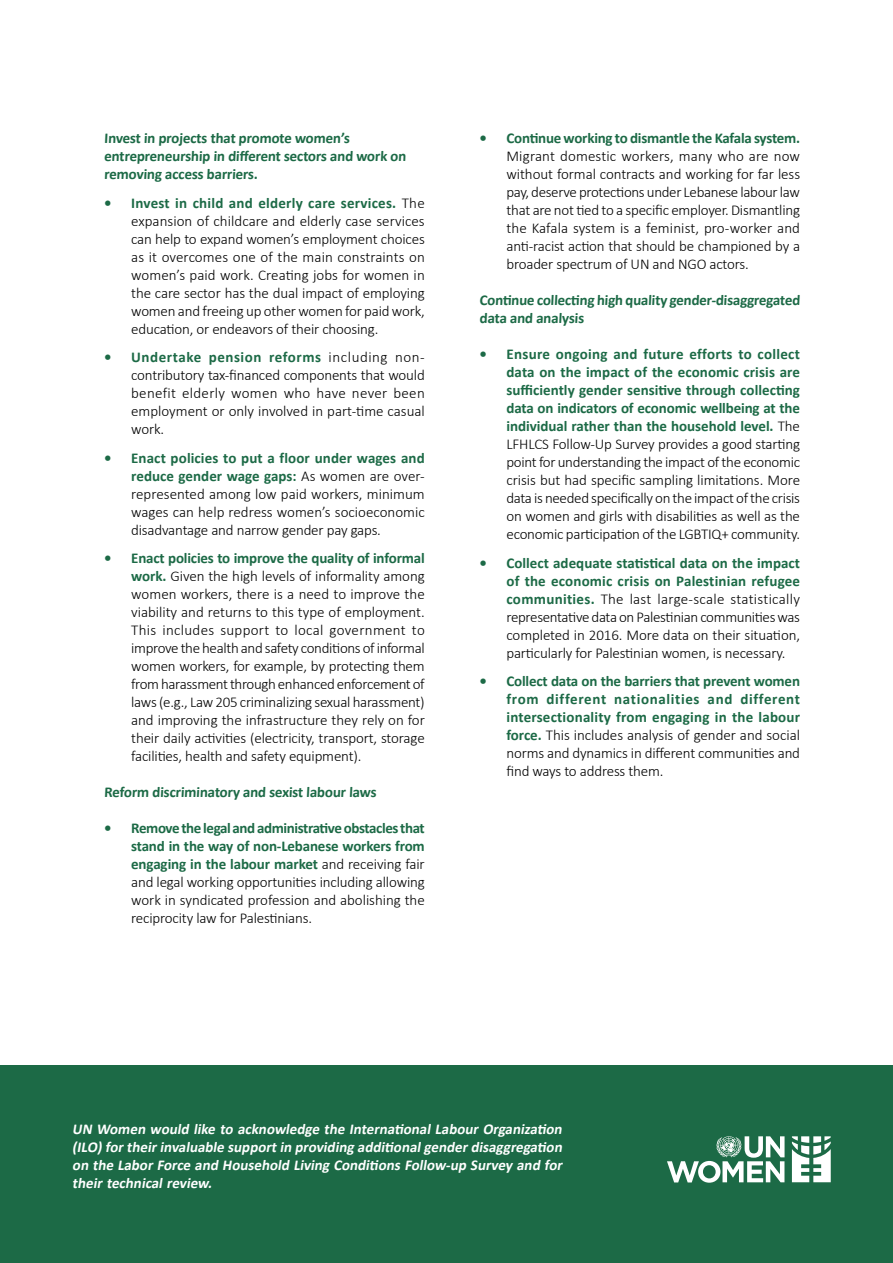
<style>
.page{position:relative;width:893px;height:1263px;background:#fff}
.page>*{position:absolute;margin:0;border:0;box-sizing:border-box;transform-origin:0 0}
.t1{font:300 15px/18px "Calibri";letter-spacing:-.01em;color:#000;text-align:justify}
.t2{font:700 15px/18px "Calibri";color:#1c6a46}
.t3{font:italic 700 15px/18px "Calibri";color:#fff;text-align:justify}
.s1{font-weight:700;color:#1c6a46}
.s2{font-weight:300;color:#000}
</style>
<div class="page">
<div style="left:0;top:1065px;width:893px;height:198px;background:#1c6a46"></div>
<svg style="left:667px;top:1136px;width:117px;height:47px"></svg>
<svg style="left:792px;top:1136px;width:39px;height:46px"></svg>
<p class="t2" style="left:104px;top:129px;width:305px">Invest in projects that promote women’s entrepreneurship in different sectors and work on removing access barriers.</p>
<p class="t1" style="left:131px;top:193px;width:295px;text-indent:-27px"><span class="s1">• Invest in child and elderly care services.</span> The expansion of childcare and elderly case services can help to expand women’s employment choices as it overcomes one of the main constraints on women’s paid work. Creating jobs for women in the care sector has the dual impact of employing women and freeing up other women for paid work, education, or endeavors of their choosing.</p>
<p class="t1" style="left:131px;top:348px;width:295px;text-indent:-27px"><span class="s1">• Undertake pension reforms</span> including non&shy;contributory tax-financed components that would benefit elderly women who have never been employment or only involved in part-time casual work.</p>
<p class="t1" style="left:131px;top:448px;width:295px;text-indent:-27px"><span class="s1">• Enact policies to put a floor under wages and reduce gender wage gaps:</span> As women are over&shy;represented among low paid workers, minimum wages can help redress women’s socioeconomic disadvantage and narrow gender pay gaps.</p>
<p class="t1" style="left:131px;top:549px;width:295px;text-indent:-27px"><span class="s1">• Enact policies to improve the quality of informal work.</span> Given the high levels of informality among women workers, there is a need to improve the viability and returns to this type of employment.<br>This includes support to local government to improve the health and safety conditions of informal women workers, for example, by protecting them from harassment through enhanced enforcement of laws (e.g., Law 205 criminalizing sexual harassment) and improving the infrastructure they rely on for their daily activities (electricity, transport, storage facilities, health and safety equipment).</p>
<p class="t2" style="left:104px;top:783px;width:275px">Reform discriminatory and sexist labour laws</p>
<p class="t1" style="left:131px;top:819px;width:295px;text-indent:-27px"><span class="s1">• Remove the legal and administrative obstacles that stand in the way of non-Lebanese workers from engaging in the labour market</span> and receiving fair and legal working opportunities including allowing work in syndicated profession and abolishing the reciprocity law for Palestinians.</p>
<p class="t2" style="left:479px;top:129px;width:322px">• Continue working to dismantle the Kafala system.</p>
<p class="t1" style="left:506px;top:147px;width:295px">Migrant domestic workers, many who are now without formal contracts and working for far less pay, deserve protections under Lebanese labour law that are not tied to a specific employer. Dismantling the Kafala system is a feminist, pro-worker and anti-racist action that should be championed by a broader spectrum of UN and NGO actors.</p>
<p class="t2" style="left:479px;top:291px;width:323px">Continue collecting high quality gender-disaggregated data and analysis</p>
<p class="t1" style="left:506px;top:345px;width:295px;text-indent:-27px"><span class="s1">• Ensure ongoing and future efforts to collect data on the impact of the economic crisis are sufficiently gender sensitive through collecting data on indicators of economic wellbeing at the individual rather than the household level.</span> The LFHLCS Follow-Up Survey provides a good starting point for understanding the impact of the economic crisis but had specific sampling limitations. More data is needed specifically on the impact of the crisis on women and girls with disabilities as well as the economic participation of the LGBTIQ+ community.</p>
<p class="t1" style="left:506px;top:553px;width:295px;text-indent:-27px"><span class="s1">• Collect adequate statistical data on the impact of the economic crisis on Palestinian refugee communities.</span> The last large-scale statistically representative data on Palestinian communities was completed in 2016. More data on their situation, particularly for Palestinian women, is necessary.</p>
<p class="t2" style="left:506px;top:672px;width:295px;text-align:justify;text-indent:-27px">• Collect data on the barriers that prevent women from different nationalities and different intersectionality from engaging in the labour force. <span class="s2">This includes analysis of gender and social norms and dynamics in different communities and find ways to address them.</span></p>
<p class="t3" style="left:72px;top:1119px;width:494px">UN Women would like to acknowledge the International Labour Organization (ILO)fortheirinvaluable supportin providing additionalgenderdisaggregation on the Labor Force and Household Living Conditions Follow-up Survey and for their technical review.</p>
</div>
